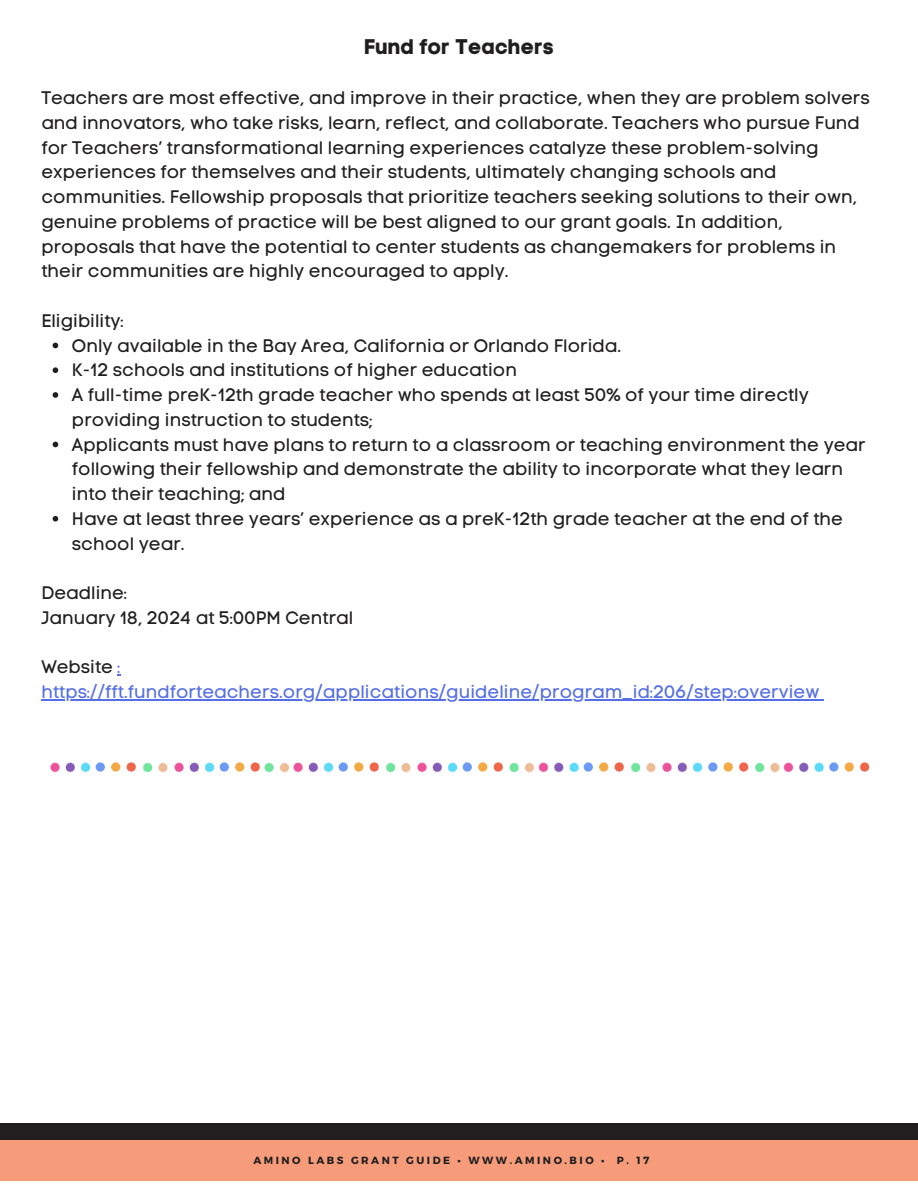
<style>
.page{position:relative;width:918px;height:1188px;background:#fff}
.page>*{position:absolute;margin:0;border:0;box-sizing:border-box;transform-origin:0 0}
.t1{font:21px "Code Pro Bold LC";color:#201e1f}
.t2{font:18px/24.8px "Code Pro Normal LC";color:#201e1f}
.t3{font:18px/24.8px "Code Pro Normal LC";color:#556fe4}
.t4{font:700 10.35px "Montserrat";letter-spacing:.24em;color:#201e1f}
.s1{color:#201e1f}
</style>
<div class="page">
<svg style="left:53px;top:343px;width:5px;height:5px"></svg>
<svg style="left:53px;top:367px;width:5px;height:6px"></svg>
<svg style="left:53px;top:392px;width:5px;height:6px"></svg>
<svg style="left:53px;top:442px;width:5px;height:5px"></svg>
<svg style="left:53px;top:516px;width:5px;height:6px"></svg>
<hr style="left:41px;top:699px;width:779px;height:1px;background:#556fe4">
<img style="left:50px;top:762px;width:41px;height:11px">
<img style="left:143px;top:762px;width:25px;height:11px">
<img style="left:174px;top:762px;width:41px;height:11px">
<img style="left:219px;top:762px;width:41px;height:10px">
<img style="left:95px;top:762px;width:41px;height:10px">
<img style="left:293px;top:762px;width:41px;height:11px">
<img style="left:264px;top:762px;width:26px;height:11px">
<img style="left:386px;top:762px;width:25px;height:11px">
<img style="left:417px;top:762px;width:41px;height:11px">
<img style="left:462px;top:762px;width:41px;height:10px">
<img style="left:338px;top:762px;width:41px;height:10px">
<img style="left:538px;top:762px;width:41px;height:11px">
<img style="left:509px;top:762px;width:26px;height:11px">
<img style="left:631px;top:762px;width:25px;height:11px">
<img style="left:662px;top:762px;width:41px;height:11px">
<img style="left:708px;top:762px;width:41px;height:10px">
<img style="left:583px;top:762px;width:41px;height:10px">
<img style="left:783px;top:762px;width:41px;height:11px">
<img style="left:755px;top:762px;width:25px;height:11px">
<img style="left:829px;top:762px;width:41px;height:10px">
<div style="left:0;top:1140px;width:918px;height:41px;background:#f69c7b"></div>
<div style="left:0;top:1123px;width:918px;height:17px;background:#201e1f"></div>
<p class="t1" style="left:364px;top:34px;width:191px">Fund for Teachers</p>
<p class="t2" style="left:41px;top:85px;width:830px">Teachers are most effective, and improve in their practice, when they are problem solvers and innovators, who take risks, learn, reflect, and collaborate. Teachers who pursue Fund for Teachers’ transformational learning experiences catalyze these problem-solving experiences for themselves and their students, ultimately changing schools and communities. Fellowship proposals that prioritize teachers seeking solutions to their own, genuine problems of practice will be best aligned to our grant goals. In addition, proposals that have the potential to center students as changemakers for problems in their communities are highly encouraged to apply.</p>
<p class="t2" style="left:72px;top:308px;width:795px;text-indent:-31px">Eligibility:<br>Only available in the Bay Area, California or Orlando Florida.<br>K-12 schools and institutions of higher education<br>A full-time preK-12th grade teacher who spends at least 50% of your time directly providing instruction to students;<br>Applicants must have plans to return to a classroom or teaching environment the year following their fellowship and demonstrate the ability to incorporate what they learn into their teaching; and<br>Have at least three years’ experience as a preK-12th grade teacher at the end of the school year.</p>
<p class="t2" style="left:41px;top:580px;width:314px">Deadline:<br>January 18, 2024 at 5:00PM Central</p>
<p class="t3" style="left:41px;top:655px;width:780px"><span class="s1">Website</span> : https://fft.fundforteachers.org/applications/guideline/program_id:206/step:overview</p>
<p class="t4" style="left:253px;top:1154px;width:398px">AMINO LABS GRANT GUIDE • WWW.AMINO.BIO • P. 17</p>
</div>
